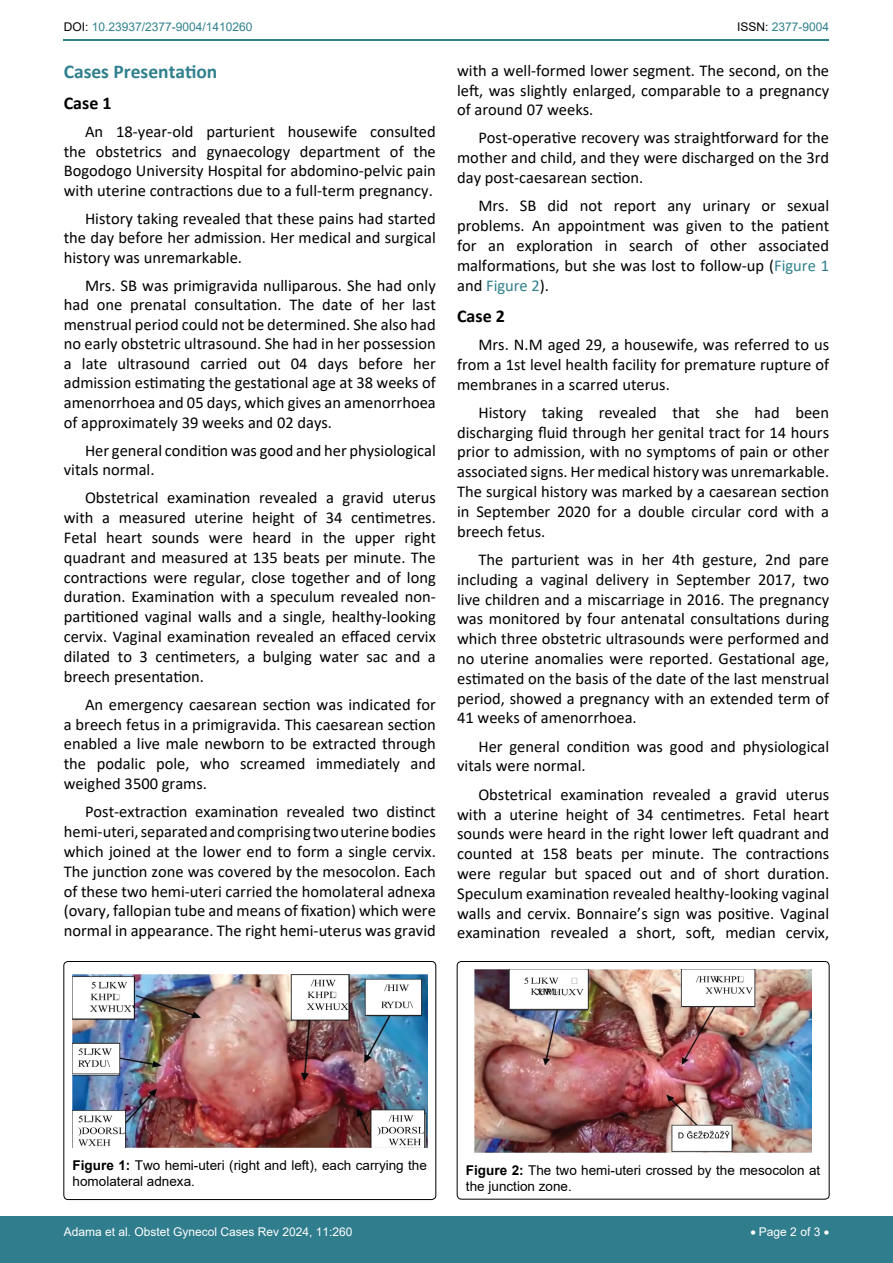
<style>
.page{position:relative;width:893px;height:1263px;background:#fff}
.page>*{position:absolute;margin:0;border:0;box-sizing:border-box;transform-origin:0 0}
.t1{font:700 19.5px "Calibri";color:#30808d}
.t2{font:700 18px "Calibri";color:#000}
.t3{font:16.5px/19.8px "Calibri";color:#000;text-align:justify}
.t4{font:13.5px/16.2px "Arial";color:#000}
.t5{font:12px "Arial";color:#fff}
.t6{font:12px "Arial";color:#30808d}
.s1{color:#000}
.s2{color:#30808d}
.s3{font-weight:700}
</style>
<div class="page">
<hr style="left:64px;top:40px;width:765px;height:1px;background:#30808d">
<div style="left:0;top:1217px;width:893px;height:46px;background:#307d8d"></div>
<div style="left:64px;top:961px;width:372px;height:238px;border:1px solid #000;border-radius:4px"></div>
<img style="left:73px;top:975px;width:354px;height:172px">
<div style="left:457px;top:961px;width:372px;height:238px;border:1px solid #000;border-radius:4px"></div>
<img style="left:475px;top:970px;width:337px;height:182px">
<p class="t6" style="left:64px;top:19px;width:190px"><span class="s1">DOI:</span> 10.23937/2377-9004/1410260</p>
<p class="t6" style="left:737px;top:19px;width:94px"><span class="s1">ISSN:</span> 2377-9004</p>
<p class="t1" style="left:64px;top:58px;width:155px">Cases Presentation</p>
<p class="t2" style="left:64px;top:91px;width:49px">Case 1</p>
<p class="t3" style="left:64px;top:122px;width:374px;text-indent:21px">An 18-year-old parturient housewife consulted the obstetrics and gynaecology department of the Bogodogo University Hospital for abdomino-pelvic pain with uterine contractions due to a full-term pregnancy.</p>
<p class="t3" style="left:64px;top:208px;width:374px;text-indent:21px">History taking revealed that these pains had started the day before her admission. Her medical and surgical history was unremarkable.</p>
<p class="t3" style="left:64px;top:275px;width:374px;text-indent:21px">Mrs. SB was primigravida nulliparous. She had only had one prenatal consultation. The date of her last menstrual period could not be determined. She also had no early obstetric ultrasound. She had in her possession a late ultrasound carried out 04 days before her admission estimating the gestational age at 38 weeks of amenorrhoea and 05 days, which gives an amenorrhoea of approximately 39 weeks and 02 days.</p>
<p class="t3" style="left:64px;top:440px;width:373px;text-indent:21px">Her general condition was good and her physiological vitals normal.</p>
<p class="t3" style="left:64px;top:487px;width:374px;text-indent:21px">Obstetrical examination revealed a gravid uterus with a measured uterine height of 34 centimetres.<br>Fetal heart sounds were heard in the upper right quadrant and measured at 135 beats per minute. The contractions were regular, close together and of long duration. Examination with a speculum revealed non&shy;partitioned vaginal walls and a single, healthy-looking cervix. Vaginal examination revealed an effaced cervix dilated to 3 centimeters, a bulging water sac and a breech presentation.</p>
<p class="t3" style="left:64px;top:694px;width:374px;text-indent:21px">An emergency caesarean section was indicated for a breech fetus in a primigravida. This caesarean section enabled a live male newborn to be extracted through the podalic pole, who screamed immediately and weighed 3500 grams.</p>
<p class="t3" style="left:64px;top:801px;width:374px;text-indent:21px">Post-extraction examination revealed two distinct hemi-uteri, separated and comprising two uterine bodies which joined at the lower end to form a single cervix.<br>The junction zone was covered by the mesocolon. Each of these two hemi-uteri carried the homolateral adnexa (ovary, fallopian tube and means of fixation) which were normal in appearance. The right hemi-uterus was gravid</p>
<p class="t3" style="left:457px;top:61px;width:374px">with a well-formed lower segment. The second, on the left, was slightly enlarged, comparable to a pregnancy of around 07 weeks.</p>
<p class="t3" style="left:457px;top:128px;width:374px;text-indent:21px">Post-operative recovery was straightforward for the mother and child, and they were discharged on the 3rd day post-caesarean section.</p>
<p class="t3" style="left:457px;top:196px;width:374px;text-indent:21px">Mrs. SB did not report any urinary or sexual problems. An appointment was given to the patient for an exploration in search of other associated malformations, but she was lost to follow-up (<span class="s2">Figure 1 </span>and <span class="s2">Figure 2</span>).</p>
<p class="t2" style="left:457px;top:303px;width:49px">Case 2</p>
<p class="t3" style="left:457px;top:334px;width:374px;text-indent:21px">Mrs. N.M aged 29, a housewife, was referred to us from a 1st level health facility for premature rupture of membranes in a scarred uterus.</p>
<p class="t3" style="left:457px;top:402px;width:374px;text-indent:21px">History taking revealed that she had been discharging fluid through her genital tract for 14 hours prior to admission, with no symptoms of pain or other associated signs. Her medical history was unremarkable.<br>The surgical history was marked by a caesarean section in September 2020 for a double circular cord with a breech fetus.</p>
<p class="t3" style="left:457px;top:549px;width:374px;text-indent:21px">The parturient was in her 4th gesture, 2nd pare including a vaginal delivery in September 2017, two live children and a miscarriage in 2016. The pregnancy was monitored by four antenatal consultations during which three obstetric ultrasounds were performed and no uterine anomalies were reported. Gestational age, estimated on the basis of the date of the last menstrual period, showed a pregnancy with an extended term of 41 weeks of amenorrhoea.</p>
<p class="t3" style="left:457px;top:736px;width:374px;text-indent:21px">Her general condition was good and physiological vitals were normal.</p>
<p class="t3" style="left:457px;top:784px;width:374px;text-indent:21px">Obstetrical examination revealed a gravid uterus with a uterine height of 34 centimetres. Fetal heart sounds were heard in the right lower left quadrant and counted at 158 beats per minute. The contractions were regular but spaced out and of short duration.<br>Speculum examination revealed healthy-looking vaginal walls and cervix. Bonnaire’s sign was positive. Vaginal examination revealed a short, soft, median cervix,</p>
<p class="t4" style="left:73px;top:1157px;width:356px"><span class="s3">Figure 1:</span> Two hemi-uteri (right and left), each carrying the homolateral adnexa.</p>
<p class="t4" style="left:466px;top:1162px;width:356px"><span class="s3">Figure 2:</span> The two hemi-uteri crossed by the mesocolon at the junction zone.</p>
<p class="t5" style="left:64px;top:1223px;width:290px">Adama et al. Obstet Gynecol Cases Rev 2024, 11:260</p>
<p class="t5" style="left:750px;top:1223px;width:80px">• Page 2 of 3 •</p>
</div>
